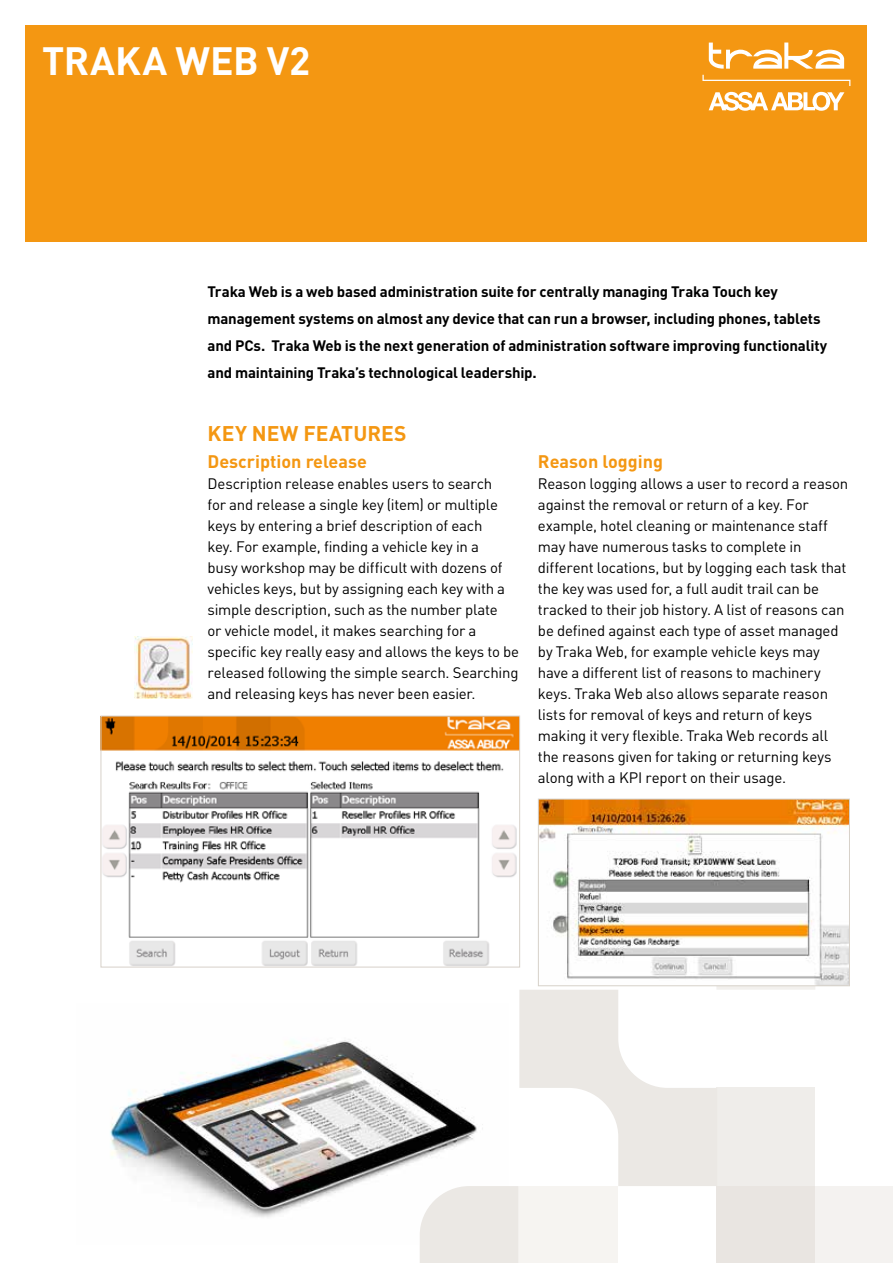
<style>
.page{position:relative;width:893px;height:1263px;background:#fff}
.page>*{position:absolute;margin:0;border:0;box-sizing:border-box;transform-origin:0 0}
.t1{font:700 39px "DIN";color:#fff}
.t2{font:700 21px "DIN";letter-spacing:.005em;color:#f49712}
.t3{font:700 18px "DIN";color:#f49712}
.t4{font:15px/21px "DIN";letter-spacing:-.015em;color:#000}
.t5{font:700 15px/27px "DIN";letter-spacing:-.01em;color:#000}
</style>
<div class="page">
<img style="left:110px;top:1040px;width:310px;height:177px">
<div style="left:26px;top:26px;width:841px;height:216px;background:#f49712"></div>
<div style="left:815px;top:1186px;width:78px;height:77px;background:#f4f2f0"></div>
<svg style="left:420px;top:967px;width:395px;height:296px"></svg>
<svg style="left:709px;top:92px;width:135px;height:19px"></svg>
<svg style="left:702px;top:75px;width:148px;height:11px"></svg>
<svg style="left:709px;top:43px;width:135px;height:26px"></svg>
<img style="left:135px;top:637px;width:58px;height:61px">
<img style="left:103px;top:718px;width:415px;height:247px">
<div style="left:101px;top:716px;width:419px;height:251px;border:1px solid #d7d1c9"></div>
<img style="left:540px;top:801px;width:308px;height:183px">
<div style="left:538px;top:799px;width:312px;height:187px;border:1px solid #d7d1c9"></div>
<h1 class="t1" style="left:42px;top:35px;width:270px">TRAKA WEB V2</h1>
<p class="t5" style="left:207px;top:278px;width:621px">Traka Web is a web based administration suite for centrally managing Traka Touch key management systems on almost any device that can run a browser, including phones, tablets and PCs. Traka Web is the next generation of administration software improving functionality and maintaining Traka’s technological leadership.</p>
<h2 class="t2" style="left:207px;top:420px;width:201px">KEY NEW FEATURES</h2>
<p class="t3" style="left:207px;top:450px;width:161px">Description release</p>
<p class="t4" style="left:207px;top:473px;width:313px">Description release enables users to search<br>for and release a single key (item) or multiple keys by entering a brief description of each<br>key. For example, finding a vehicle key in a<br>busy workshop may be difficult with dozens of vehicles keys, but by assigning each key with a simple description, such as the number plate<br>or vehicle model, it makes searching for a specific key really easy and allows the keys to be released following the simple search. Searching and releasing keys has never been easier.</p>
<p class="t3" style="left:538px;top:450px;width:127px">Reason logging</p>
<p class="t4" style="left:538px;top:473px;width:312px">Reason logging allows a user to record a reason against the removal or return of a key. For example, hotel cleaning or maintenance staff may have numerous tasks to complete in different locations, but by logging each task that the key was used for, a full audit trail can be tracked to their job history. A list of reasons can be defined against each type of asset managed by Traka Web, for example vehicle keys may have a different list of reasons to machinery keys. Traka Web also allows separate reason lists for removal of keys and return of keys making it very flexible. Traka Web records all the reasons given for taking or returning keys along with a KPI report on their usage.</p>
</div>
